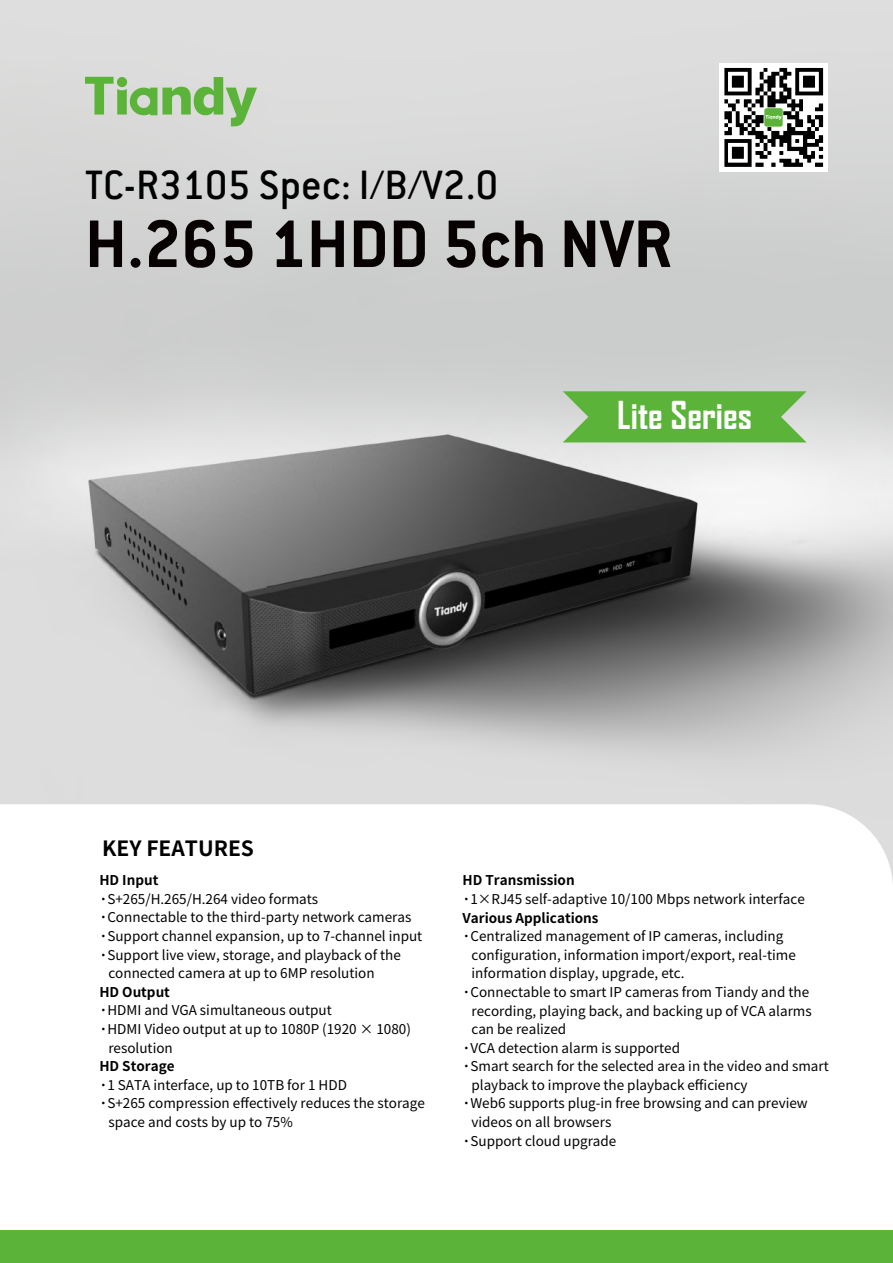
<style>
.page{position:relative;width:893px;height:1263px;background:#fff}
.page>*{position:absolute;margin:0;border:0;box-sizing:border-box;transform-origin:0 0}
.t1{font:700 73.8px "Conduit ITC Std";color:#070102}
.t2{font:500 45px "Conduit ITC";color:#010101}
.t3{font:700 36.9px "Agency FB";color:#fff}
.t4{font:700 21px "Source Han Sans CN";color:#000}
.t5{font:13.5px/18.6px "Source Han Sans CN";color:#000}
.t6{font:700 13.5px "Source Han Sans CN";color:#000}
.s1{font-weight:700}
</style>
<div class="page">
<img style="left:0;top:0;width:893px;height:883px">
<div style="left:0;top:1230px;width:893px;height:33px;background:#5bb439"></div>
<svg style="left:85px;top:77px;width:172px;height:49px;background:#a9cb9c"></svg>
<svg style="left:563px;top:391px;width:243px;height:51px;background:#68b84a"></svg>
<div style="left:719px;top:63px;width:109px;height:109px;background:#fff"></div>
<svg style="left:724px;top:68px;width:99px;height:99px"></svg>
<h2 class="t2" style="left:85px;top:158px;width:415px">TC-R3105 Spec: I/B/V2.0</h2>
<h1 class="t1" style="left:85px;top:199px;width:589px">H.265 1HDD 5ch NVR</h1>
<h3 class="t3" style="left:617px;top:393px;width:136px">Lite Series</h3>
<h3 class="t4" style="left:102px;top:837px;width:153px">KEY FEATURES</h3>
<p class="t6" style="left:99px;top:873px;width:60px">HD Input</p>
<p class="t5" style="left:99px;top:890px;width:220px"><span class="s1">·</span>S+265/H.265/H.264 video formats</p>
<p class="t5" style="left:99px;top:908px;width:313px"><span class="s1">·</span>Connectable to the third-party network cameras</p>
<p class="t5" style="left:99px;top:927px;width:324px"><span class="s1">·</span>Support channel expansion, up to 7-channel input</p>
<p class="t5" style="left:99px;top:946px;width:303px"><span class="s1">·</span>Support live view, storage, and playback of the</p>
<p class="t5" style="left:108px;top:964px;width:268px">connected camera at up to 6MP resolution</p>
<p class="t6" style="left:99px;top:984px;width:72px">HD Output</p>
<p class="t5" style="left:99px;top:1001px;width:234px"><span class="s1">·</span>HDMI and VGA simultaneous output</p>
<p class="t5" style="left:99px;top:1020px;width:313px"><span class="s1">·</span>HDMI Video output at up to 1080P (1920 × 1080)</p>
<p class="t5" style="left:108px;top:1039px;width:66px">resolution</p>
<p class="t6" style="left:99px;top:1059px;width:77px">HD Storage</p>
<p class="t5" style="left:99px;top:1076px;width:249px"><span class="s1">·</span>1 SATA interface, up to 10TB for 1 HDD</p>
<p class="t5" style="left:99px;top:1094px;width:327px"><span class="s1">·</span>S+265 compression effectively reduces the storage</p>
<p class="t5" style="left:108px;top:1113px;width:186px">space and costs by up to 75%</p>
<p class="t5" style="left:462px;top:871px;width:344px"><span class="s1">HD Transmission<br>·</span>1×RJ45 self-adaptive 10/100 Mbps network interface <span class="s1">Various Applications<br>·</span>Centralized management of IP cameras, including</p>
<p class="t5" style="left:471px;top:946px;width:326px">configuration, information import/export, real-time</p>
<p class="t5" style="left:471px;top:964px;width:215px">information display, upgrade, etc.</p>
<p class="t5" style="left:462px;top:983px;width:348px"><span class="s1">·</span>Connectable to smart IP cameras from Tiandy and the</p>
<p class="t5" style="left:471px;top:1001px;width:342px">recording, playing back, and backing up of VCA alarms</p>
<p class="t5" style="left:471px;top:1020px;width:96px">can be realized</p>
<p class="t5" style="left:462px;top:1039px;width:219px"><span class="s1">·</span>VCA detection alarm is supported</p>
<p class="t5" style="left:462px;top:1057px;width:368px"><span class="s1">·</span>Smart search for the selected area in the video and smart</p>
<p class="t5" style="left:471px;top:1076px;width:278px">playback to improve the playback efficiency</p>
<p class="t5" style="left:462px;top:1094px;width:347px"><span class="s1">·</span>Web6 supports plug-in free browsing and can preview</p>
<p class="t5" style="left:471px;top:1113px;width:141px">videos on all browsers</p>
<p class="t5" style="left:462px;top:1132px;width:155px"><span class="s1">·</span>Support cloud upgrade</p>
</div>
